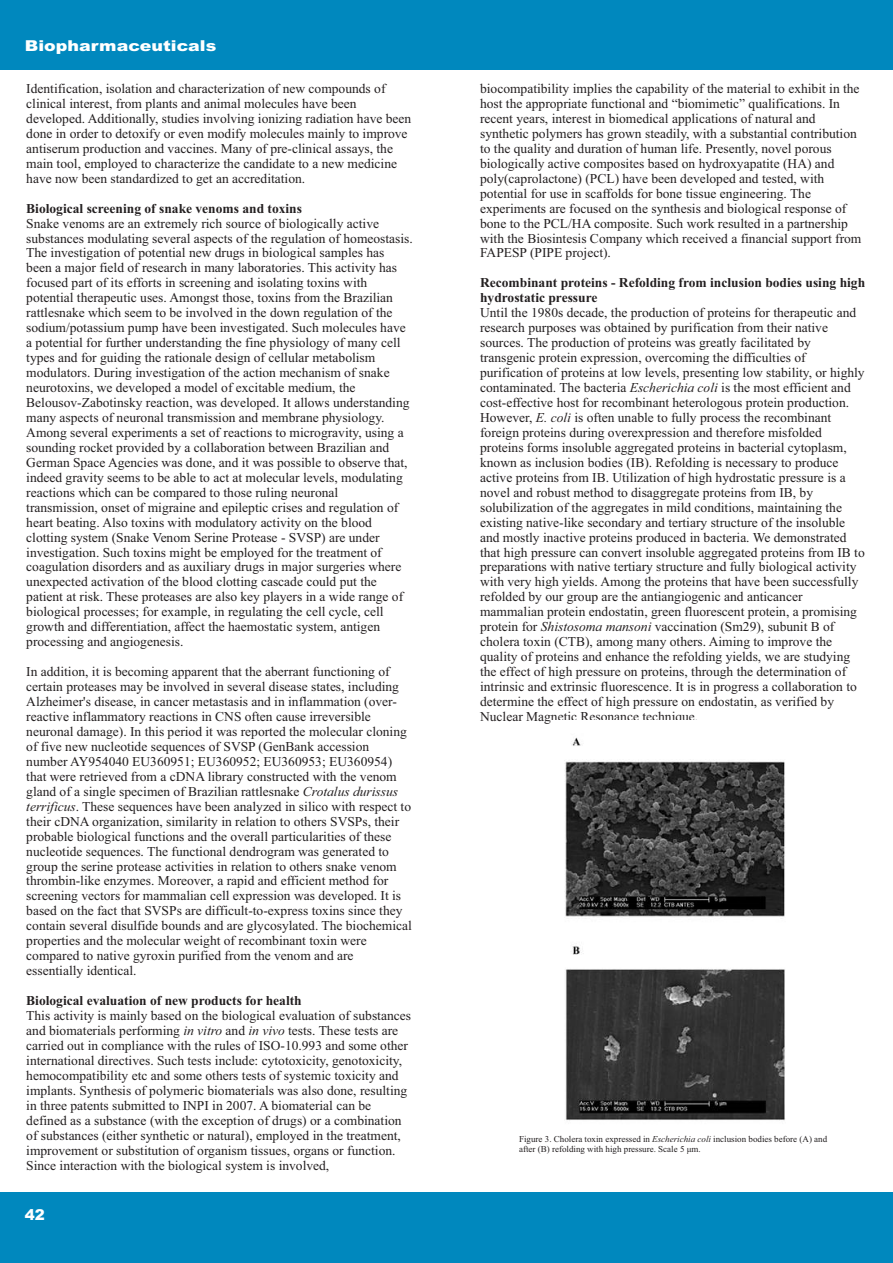
<style>
.page{position:relative;width:893px;height:1263px;background:#fff}
.page>*{position:absolute;margin:0;border:0;box-sizing:border-box;transform-origin:0 0}
.t1{font:900 15px "Arial";color:#fff;scale:1.16 1}
.t2{font:900 15px "Arial";color:#fff}
.t3{font:13.5px/15px "Times New Roman";color:#231f20}
.t4{font:700 13.5px/15px "Times New Roman";color:#231f20}
.t5{font:9px/9.9px "Times New Roman";color:#231f20}
.s1{font-style:italic}
</style>
<div class="page">
<div style="left:0;top:0;width:893px;height:70px;background:#0088be"></div>
<div style="left:0;top:1192px;width:893px;height:71px;background:#0088be"></div>
<img style="left:564px;top:737px;width:221px;height:384px">
<p class="t1" style="left:25px;top:40px;width:167px">Biopharmaceuticals</p>
<p class="t3" style="left:26px;top:82px;width:386px">Identification, isolation and characterization of new compounds of clinical interest, from plants and animal molecules have been developed. Additionally, studies involving ionizing radiation have been done in order to detoxify or even modify molecules mainly to improve antiserum production and vaccines. Many of pre-clinical assays, the main tool, employed to characterize the candidate to a new medicine have now been standardized to get an accreditation.</p>
<p class="t4" style="left:26px;top:202px;width:277px">Biological screening of snake venoms and toxins</p>
<p class="t3" style="left:26px;top:217px;width:388px">Snake venoms are an extremely rich source of biologically active substances modulating several aspects of the regulation of homeostasis.<br>The investigation of potential new drugs in biological samples has been a major field of research in many laboratories. This activity has focused part of its efforts in screening and isolating toxins with potential therapeutic uses. Amongst those, toxins from the Brazilian rattlesnake which seem to be involved in the down regulation of the sodium/potassium pump have been investigated. Such molecules have a potential for further understanding the fine physiology of many cell types and for guiding the rationale design of cellular metabolism modulators. During investigation of the action mechanism of snake neurotoxins, we developed a model of excitable medium, the Belousov-Zabotinsky reaction, was developed. It allows understanding many aspects of neuronal transmission and membrane physiology.<br>Among several experiments a set of reactions to microgravity, using a sounding rocket provided by a collaboration between Brazilian and German Space Agencies was done, and it was possible to observe that, indeed gravity seems to be able to act at molecular levels, modulating reactions which can be compared to those ruling neuronal transmission, onset of migraine and epileptic crises and regulation of heart beating. Also toxins with modulatory activity on the blood clotting system (Snake Venom Serine Protease - SVSP) are under investigation. Such toxins might be employed for the treatment of coagulation disorders and as auxiliary drugs in major surgeries where unexpected activation of the blood clotting cascade could put the patient at risk. These proteases are also key players in a wide range of biological processes; for example, in regulating the cell cycle, cell growth and differentiation, affect the haemostatic system, antigen processing and angiogenesis.</p>
<p class="t3" style="left:26px;top:665px;width:387px">In addition, it is becoming apparent that the aberrant functioning of certain proteases may be involved in several disease states, including Alzheimer's disease, in cancer metastasis and in inflammation (over&shy;reactive inflammatory reactions in CNS often cause irreversible neuronal damage). In this period it was reported the molecular cloning of five new nucleotide sequences of SVSP (GenBank accession number AY954040 EU360951; EU360952; EU360953; EU360954) that were retrieved from a cDNA library constructed with the venom gland of a single specimen of Brazilian rattlesnake <span class="s1">Crotalus durissus terrificus</span>. These sequences have been analyzed in silico with respect to their cDNA organization, similarity in relation to others SVSPs, their probable biological functions and the overall particularities of these nucleotide sequences. The functional dendrogram was generated to group the serine protease activities in relation to others snake venom thrombin-like enzymes. Moreover, a rapid and efficient method for screening vectors for mammalian cell expression was developed. It is based on the fact that SVSPs are difficult-to-express toxins since they contain several disulfide bounds and are glycosylated. The biochemical properties and the molecular weight of recombinant toxin were compared to native gyroxin purified from the venom and are essentially identical.</p>
<p class="t4" style="left:26px;top:994px;width:277px">Biological evaluation of new products for health</p>
<p class="t3" style="left:26px;top:1009px;width:386px">This activity is mainly based on the biological evaluation of substances and biomaterials performing <span class="s1">in vitro</span> and <span class="s1">in vivo</span> tests. These tests are carried out in compliance with the rules of ISO-10.993 and some other international directives. Such tests include: cytotoxicity, genotoxicity, hemocompatibility etc and some others tests of systemic toxicity and implants. Synthesis of polymeric biomaterials was also done, resulting in three patents submitted to INPI in 2007. A biomaterial can be defined as a substance (with the exception of drugs) or a combination of substances (either synthetic or natural), employed in the treatment, improvement or substitution of organism tissues, organs or function.<br>Since interaction with the biological system is involved,</p>
<p class="t2" style="left:25px;top:1209px;width:22px">42</p>
<p class="t3" style="left:480px;top:82px;width:383px">biocompatibility implies the capability of the material to exhibit in the host the appropriate functional and “biomimetic” qualifications. In recent years, interest in biomedical applications of natural and synthetic polymers has grown steadily, with a substantial contribution to the quality and duration of human life. Presently, novel porous biologically active composites based on hydroxyapatite (HA) and poly(caprolactone) (PCL) have been developed and tested, with potential for use in scaffolds for bone tissue engineering. The experiments are focused on the synthesis and biological response of bone to the PCL/HA composite. Such work resulted in a partnership with the Biosintesis Company which received a financial support from FAPESP (PIPE project).</p>
<p class="t4" style="left:480px;top:277px;width:387px">Recombinant proteins - Refolding from inclusion bodies using high hydrostatic pressure</p>
<p class="t3" style="left:480px;top:307px;width:386px">Until the 1980s decade, the production of proteins for therapeutic and research purposes was obtained by purification from their native sources. The production of proteins was greatly facilitated by transgenic protein expression, overcoming the difficulties of purification of proteins at low levels, presenting low stability, or highly contaminated. The bacteria <span class="s1">Escherichia coli</span> is the most efficient and cost-effective host for recombinant heterologous protein production.<br>However, <span class="s1">E. coli</span> is often unable to fully process the recombinant foreign proteins during overexpression and therefore misfolded proteins forms insoluble aggregated proteins in bacterial cytoplasm, known as inclusion bodies (IB). Refolding is necessary to produce active proteins from IB. Utilization of high hydrostatic pressure is a novel and robust method to disaggregate proteins from IB, by solubilization of the aggregates in mild conditions, maintaining the existing native-like secondary and tertiary structure of the insoluble and mostly inactive proteins produced in bacteria. We demonstrated that high pressure can convert insoluble aggregated proteins from IB to preparations with native tertiary structure and fully biological activity with very high yields. Among the proteins that have been successfully refolded by our group are the antiangiogenic and anticancer mammalian protein endostatin, green fluorescent protein, a promising protein for <span class="s1">Shistosoma mansoni</span> vaccination (Sm29), subunit B of cholera toxin (CTB), among many others. Aiming to improve the quality of proteins and enhance the refolding yields, we are studying the effect of high pressure on proteins, through the determination of intrinsic and extrinsic fluorescence. It is in progress a collaboration to determine the effect of high pressure on endostatin, as verified by Nuclear Magnetic Resonance technique.</p>
<p class="t5" style="left:519px;top:1134px;width:310px">Figure 3. Cholera toxin expressed in <span class="s1">Escherichia coli</span> inclusion bodies before (A) and after (B) refolding with high pressure. Scale 5 μm.</p>
</div>
